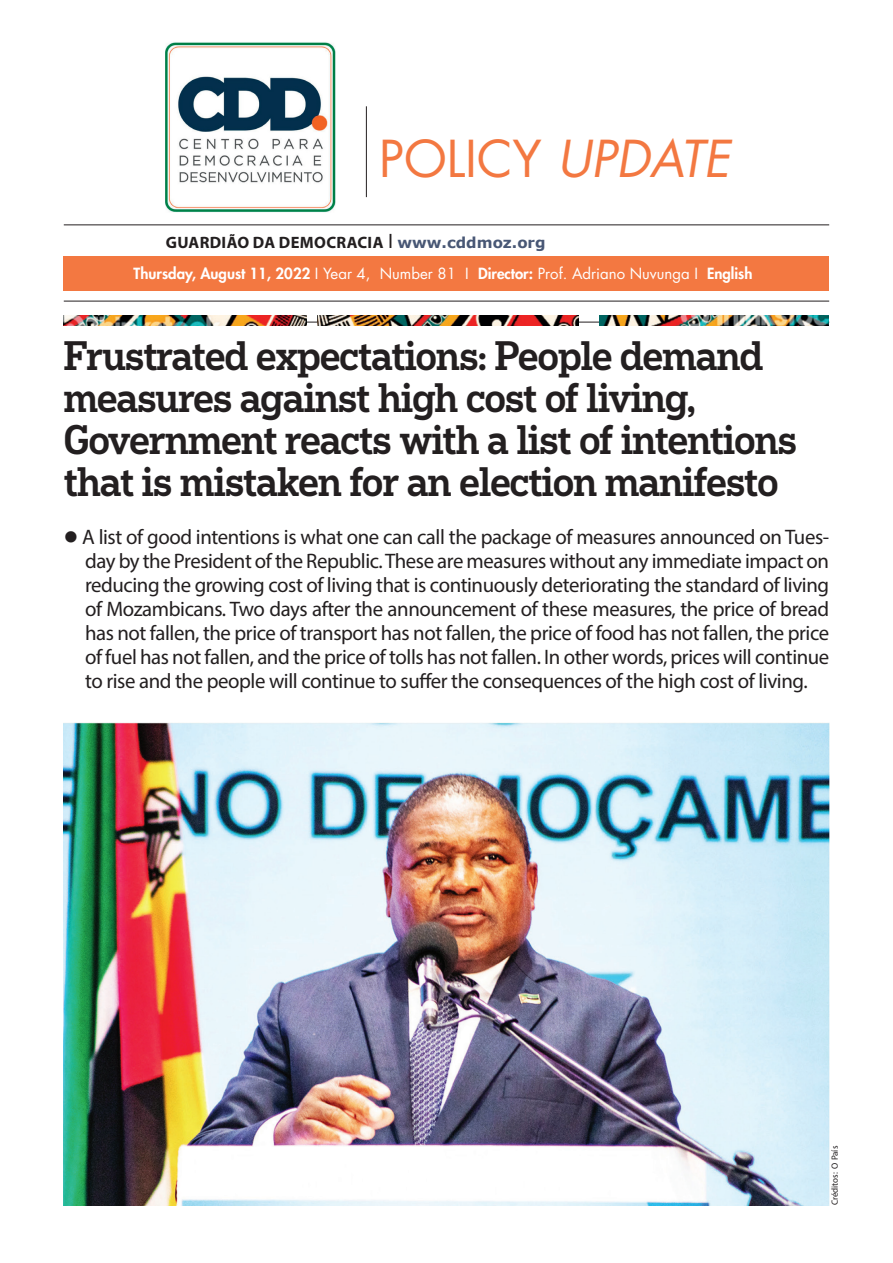
<style>
.page{position:relative;width:893px;height:1263px;background:#fff}
.page>*{position:absolute;margin:0;border:0;box-sizing:border-box;transform-origin:0 0}
.t1{font:49.5px "Futura LT";color:#f37841}
.t2{font:500 39px/42px "Popular";letter-spacing:-.02em;color:#231f20;scale:.95 1}
.t3{font:21px/24px "Myriad Pro";letter-spacing:-.02em;color:#231f20;text-align:justify}
.t4{font:700 16.5px "Myriad Pro";letter-spacing:.02em;color:#231f20}
.t5{font:800 15px "Futura LT";color:#fff}
.t6{font:15px "Futura LT";color:#fff}
.t7{font:9px "Myriad Pro";color:#231f20}
.s1{font-style:italic}
.s2{font-weight:400;font-size:20.85px}
.s3{font-family:"Verdana";font-size:15px;color:#485775}
.s4{font-weight:800}
.s5{font-weight:400}
</style>
<div class="page">
<img style="left:64px;top:723px;width:765px;height:482px">
<hr style="left:366px;top:106px;width:1px;height:91px;background:#231f20">
<hr style="left:64px;top:322px;width:765px;height:1px;background:#231f20">
<img style="left:64px;top:315px;width:242px;height:11px">
<img style="left:317px;top:315px;width:262px;height:11px">
<img style="left:599px;top:315px;width:229px;height:11px">
<img style="left:165px;top:42px;width:171px;height:170px">
<hr style="left:64px;top:301px;width:765px;height:1px;background:#231f20">
<hr style="left:64px;top:225px;width:765px;height:1px;background:#231f20">
<div style="left:64px;top:256px;width:765px;height:35px;background:#f37841"></div>
<h1 class="t1" style="left:379px;top:127px;width:352px">POLICY <span class="s1">UPDATE</span></h1>
<p class="t4" style="left:166px;top:231px;width:381px">GUARDIÃO DA DEMOCRACIA <span class="s2">I</span> <span class="s3">www.cddmoz.org</span></p>
<p class="t6" style="left:120px;top:263px;width:353px"><span class="s4">Quarta - Feira</span>, 6 de Abril de 2022 I Ano 04, n.º 73 I</p>
<p class="t5" style="left:134px;top:263px;width:620px">Thursday, August 11, 2022 <span class="s5">I Year 4, Number 81 I</span> Director: <span class="s5">Prof. Adriano Nuvunga I</span> PEnglish</p>
<p class="t5" style="left:709px;top:263px;width:58px">ortuguês</p>
<h2 class="t2" style="left:64px;top:333px;width:773px">Frustrated expectations: People demand measures against high cost of living, Government reacts with a list of intentions that is mistaken for an election manifesto</h2>
<p class="t3" style="left:85px;top:525px;width:746px;text-indent:-21px">● A list of good intentions is what one can call the package of measures announced on Tues&shy;day by the President of the Republic. These are measures without any immediate impact on reducing the growing cost of living that is continuously deteriorating the standard of living of Mozambicans. Two days after the announcement of these measures, the price of bread has not fallen, the price of transport has not fallen, the price of food has not fallen, the price of fuel has not fallen, and the price of tolls has not fallen. In other words, prices will continue to rise and the people will continue to suffer the consequences of the high cost of living.</p>
<p class="t7" style="left:829px;top:1205px;width:61px;rotate:-90deg">Créditos: O País</p>
</div>
